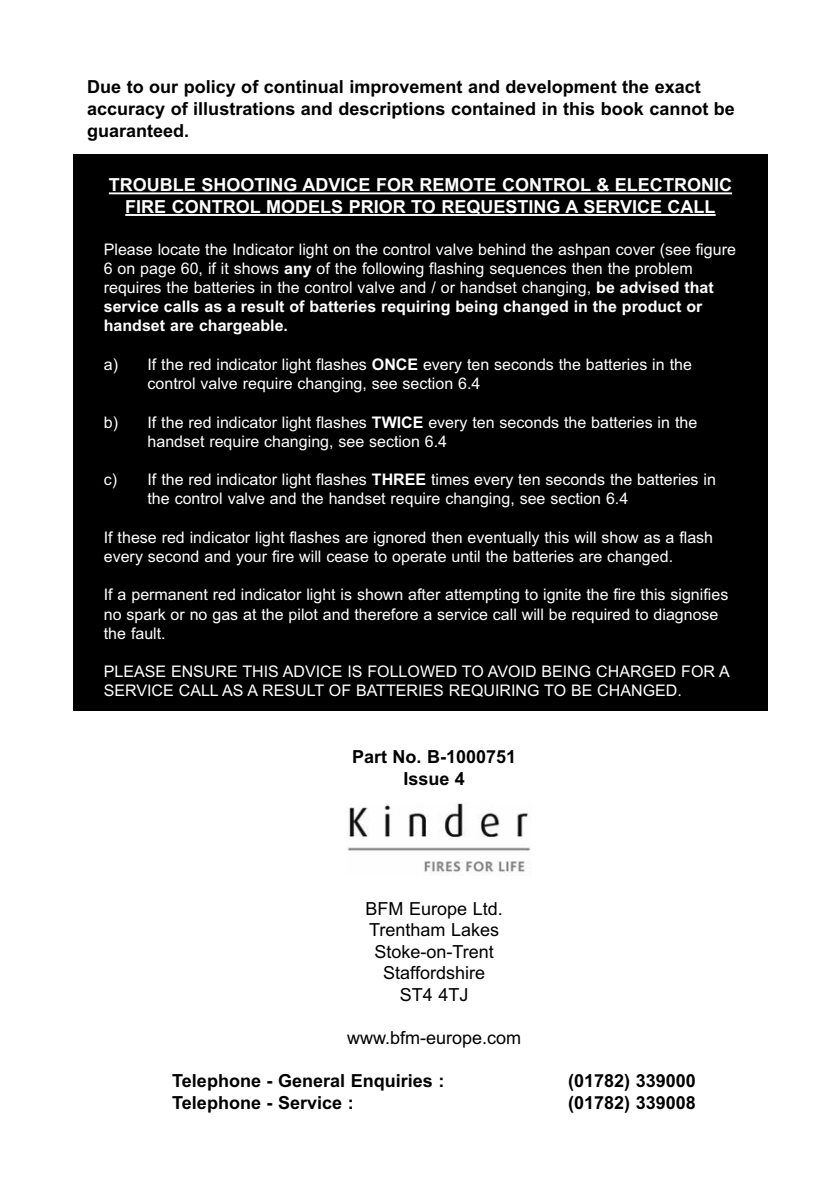
<style>
.page{position:relative;width:840px;height:1191px;background:#fff}
.page>*{position:absolute;margin:0;border:0;box-sizing:border-box;transform-origin:0 0}
.t1{font:700 18px/21.6px "Arial";color:#000}
.t2{font:700 18px/21.6px "Arial";color:#fff;text-align:center}
.t3{font:18px/21.6px "Arial";color:#000;text-align:center}
.t4{font:16px/19.2px "Arial";color:#fff}
.s1{font-weight:700}
</style>
<div class="page">
<img style="left:347px;top:803px;width:183px;height:72px">
<div style="left:73px;top:154px;width:694px;height:556px;background:#000"></div>
<hr style="left:109px;top:192px;width:622px;height:2px;background:#fff">
<hr style="left:125px;top:214px;width:590px;height:2px;background:#fff">
<p class="t1" style="left:87px;top:76px;width:649px">Due to our policy of continual improvement and development the exact accuracy of illustrations and descriptions contained in this book cannot be guaranteed.</p>
<p class="t2" style="left:109px;top:174px;width:624px">TROUBLE SHOOTING ADVICE FOR REMOTE CONTROL &amp; ELECTRONIC<br>FIRE CONTROL MODELS PRIOR TO REQUESTING A SERVICE CALL</p>
<p class="t4" style="left:104px;top:239px;width:633px">Please locate the Indicator light on the control valve behind the ashpan cover (see figure 6 on page 60, if it shows <span class="s1">any</span> of the following flashing sequences then the problem requires the batteries in the control valve and / or handset changing, <span class="s1">be advised that service calls as a result of batteries requiring being changed in the product or handset are chargeable.</span></p>
<p class="t4" style="left:147px;top:355px;width:545px;text-indent:-44px">a) If the red indicator light flashes <span class="s1">ONCE</span> every ten seconds the batteries in the control valve require changing, see section 6.4</p>
<p class="t4" style="left:147px;top:412px;width:551px;text-indent:-44px">b) If the red indicator light flashes <span class="s1">TWICE</span> every ten seconds the batteries in the handset require changing, see section 6.4</p>
<p class="t4" style="left:147px;top:470px;width:569px;text-indent:-44px">c) If the red indicator light flashes <span class="s1">THREE</span> times every ten seconds the batteries in the control valve and the handset require changing, see section 6.4</p>
<p class="t4" style="left:104px;top:527px;width:610px">If these red indicator light flashes are ignored then eventually this will show as a flash every second and your fire will cease to operate until the batteries are changed.</p>
<p class="t4" style="left:104px;top:585px;width:625px">If a permanent red indicator light is shown after attempting to ignite the fire this signifies no spark or no gas at the pilot and therefore a service call will be required to diagnose the fault.</p>
<p class="t4" style="left:104px;top:662px;width:627px">PLEASE ENSURE THIS ADVICE IS FOLLOWED TO AVOID BEING CHARGED FOR A<br>SERVICE CALL AS A RESULT OF BATTERIES REQUIRING TO BE CHANGED.</p>
<p class="t1" style="left:352px;top:746px;width:166px;text-align:center">Part No. B-1000751<br>Issue 4</p>
<p class="t3" style="left:365px;top:897px;width:139px">BFM Europe Ltd.<br>Trentham Lakes<br>Stoke-on-Trent<br>Staffordshire<br>ST4 4TJ</p>
<p class="t3" style="left:347px;top:1027px;width:176px">www.bfm-europe.com</p>
<p class="t1" style="left:172px;top:1070px;width:273px">Telephone - General Enquiries :</p>
<p class="t1" style="left:568px;top:1070px;width:129px">(01782) 339000</p>
<p class="t1" style="left:172px;top:1092px;width:183px">Telephone - Service :</p>
<p class="t1" style="left:568px;top:1092px;width:129px">(01782) 339008</p>
</div>
